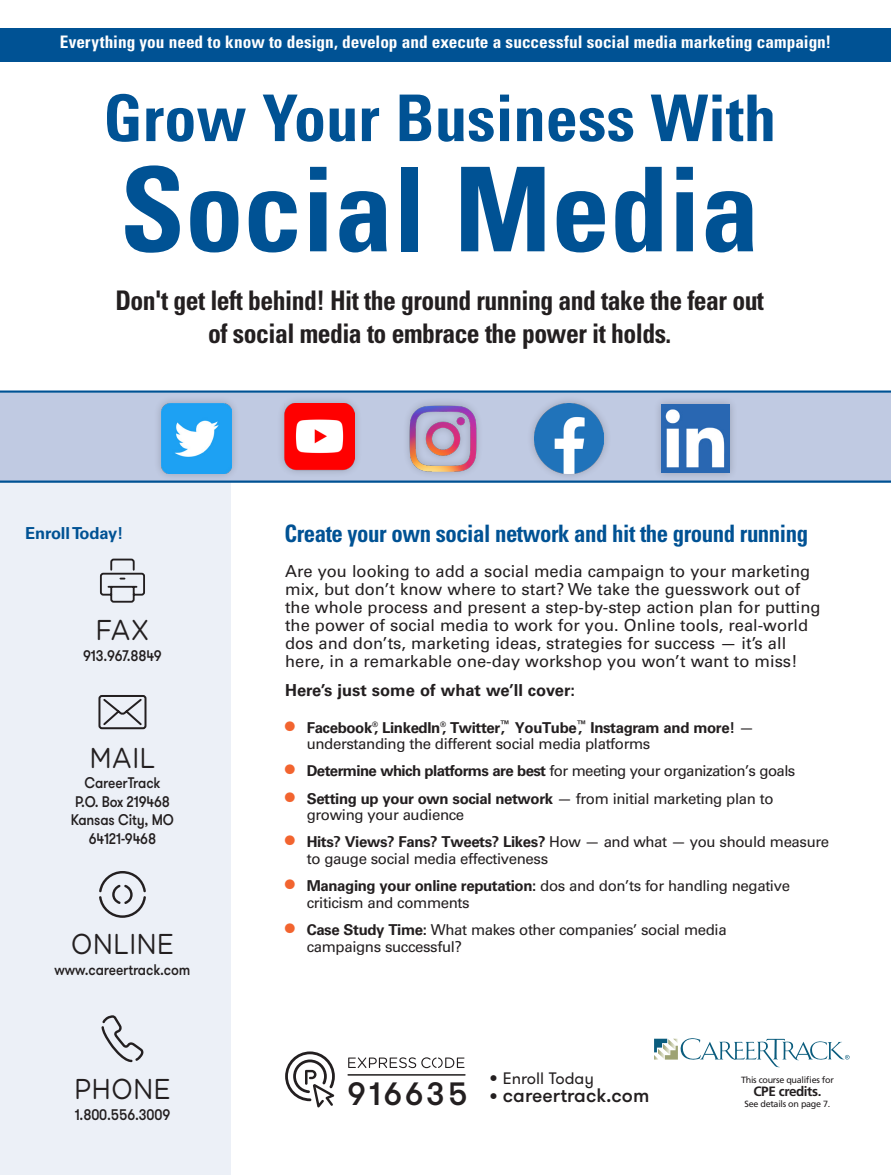
<style>
.page{position:relative;width:891px;height:1175px;background:#fff}
.page>*{position:absolute;margin:0;border:0;box-sizing:border-box;transform-origin:0 0}
.t1{font:700 condensed 117px "Univers LT Std";color:#005294}
.t2{font:700 condensed 64.35px "Univers LT Std";color:#005294}
.A_States_Reg{font:500 32.25px "GT Walsheim Pro";letter-spacing:.095em;color:#231f20}
.t3{font:28.65px "Gotham Rounded";color:#231f20;scale:.9 1}
.t4{font:700 condensed 27px/33px "Univers LT Std";letter-spacing:-.02em;color:#231f20;text-align:center;scale:.95 1}
.t5{font:700 condensed 24px "Univers LT Std";letter-spacing:-.02em;color:#005294;scale:.95 1}
.t6{font:500 19.5px "GT Walsheim Pro";color:#231f20}
.t7{font:700 condensed 17.25px "Univers LT Std";color:#fff}
.t8{font:16.65px "GT Walsheim Pro";color:#231f20}
.t9{font:16.5px/18px "Univers LT Std";color:#231f20}
.t10{font:700 16.5px "Univers LT Std";color:#231f20}
.t11{font:700 16.5px "Univers LT Std";letter-spacing:-.01em;color:#005294}
.t12{font:500 15.3px "GT Walsheim Pro";letter-spacing:-.01em;color:#231f20;scale:.9 1}
.t13{font:15px/16.5px "Univers LT Std";letter-spacing:-.025em;color:#231f20}
.t14{font:700 15px/16.5px "Univers LT Std";letter-spacing:-.025em;color:#231f20}
.t15{font:700 13.5px "Frutiger LT Std";letter-spacing:-.03em;color:#231f20}
.t16{font:9px "Frutiger LT Std";letter-spacing:-.03em;color:#231f20}
.s1{font-weight:400;font-size:27px;color:#f2642f}
.s2{font-weight:400}
.s3{font-size:27px;color:#f2642f}
.s4{font-weight:700}
.s5{font-family:"Helvetica Neue LT Std";font-weight:700;font-stretch:condensed}
.s6{font-family:"Helvetica Neue LT Std";font-weight:700;font-stretch:condensed;font-size:16.65px}
</style>
<div class="page">
<div style="left:0;top:459px;width:230px;height:715px;background:#ecf0f7"></div>
<svg style="left:654px;top:1038px;width:196px;height:29px"></svg>
<div style="left:0;top:27px;width:891px;height:35px;background:#005294"></div>
<div style="left:0;top:393px;width:891px;height:87px;background:#c0cae2"></div>
<img style="left:408px;top:403px;width:70px;height:70px">
<div style="left:526px;top:395px;width:86px;height:86px;background:#231f20;opacity:.25"></div>
<img style="left:534px;top:403px;width:70px;height:70px">
<div style="left:653px;top:396px;width:85px;height:84px;background:#231f20;opacity:.25"></div>
<img style="left:661px;top:404px;width:69px;height:68px">
<div style="left:277px;top:395px;width:85px;height:83px;background:#231f20;opacity:.25"></div>
<img style="left:284px;top:403px;width:70px;height:68px">
<div style="left:153px;top:395px;width:87px;height:86px;background:#231f20;opacity:.25"></div>
<img style="left:162px;top:403px;width:70px;height:70px">
<hr style="left:0;top:480px;width:891px;height:3px;background:#005294">
<hr style="left:0;top:390px;width:891px;height:3px;background:#005294">
<svg style="left:285px;top:1051px;width:50px;height:56px"></svg>
<svg style="left:348px;top:1057px;width:117px;height:11px"></svg>
<hr style="left:347px;top:1074px;width:119px;height:1px;background:#231f20">
<svg style="left:101px;top:1015px;width:43px;height:47px"></svg>
<svg style="left:99px;top:871px;width:47px;height:46px"></svg>
<svg style="left:98px;top:695px;width:49px;height:35px"></svg>
<svg style="left:99px;top:558px;width:46px;height:45px"></svg>
<p class="t7" style="left:60px;top:31px;width:773px">Everything you need to know to design, develop and execute a successful social media marketing campaign!</p>
<p class="t2" style="left:103px;top:79px;width:674px">Grow Your Business With</p>
<p class="t1" style="left:120px;top:138px;width:641px">Social Media</p>
<p class="t4" style="left:115px;top:284px;width:684px">Don't get left behind! Hit the ground running and take the fear out of social media to embrace the power it holds.</p>
<p class="t11" style="left:25px;top:524px;width:100px">Enroll Today!</p>
<p class="t3" style="left:96px;top:610px;width:61px">FAX</p>
<p class="t12" style="left:83px;top:645px;width:89px">913.967.8849</p>
<p class="t3" style="left:89px;top:738px;width:75px">MAIL</p>
<p class="t12" style="left:84px;top:773px;width:86px">CareerTrack</p>
<p class="t12" style="left:75px;top:792px;width:107px">P.O. Box 219468</p>
<p class="t12" style="left:71px;top:810px;width:116px">Kansas City, MO</p>
<p class="t12" style="left:89px;top:828px;width:76px">64121-9468</p>
<p class="t3" style="left:71px;top:924px;width:117px">ONLINE</p>
<p class="t12" style="left:55px;top:959px;width:152px">www.careertrack.com</p>
<p class="t5" style="left:284px;top:519px;width:553px">Create your own social network and hit the ground running</p>
<p class="t9" style="left:285px;top:562px;width:537px">Are you looking to add a social media campaign to your marketing mix, but don’t know where to start? We take the guesswork out of the whole process and present a step-by-step action plan for putting the power of social media to work for you. Online tools, real-world dos and don’ts, marketing ideas, strategies for success — it’s all here, in a remarkable one-day workshop you won’t want to miss!</p>
<p class="t10" style="left:285px;top:680px;width:291px">Here’s just some of what we’ll cover:</p>
<p class="t14" style="left:307px;top:719px;width:449px;text-indent:-22px"><span class="s1">•</span> Facebook<sup>®</sup>, LinkedIn<sup>®</sup>, Twitter<sup>™</sup>, YouTube<sup>™</sup>, Instagram and more! <span class="s2">— understanding the different social media platforms</span></p>
<p class="t13" style="left:285px;top:763px;width:512px"><span class="s3">•</span> <span class="s4">Determine which platforms are best</span> for meeting your organization’s goals</p>
<p class="t13" style="left:307px;top:790px;width:468px;text-indent:-22px"><span class="s3">•</span> <span class="s4">Setting up your own social network</span> — from initial marketing plan to growing your audience</p>
<p class="t13" style="left:307px;top:834px;width:524px;text-indent:-22px"><span class="s3">•</span> <span class="s4">Hits? Views? Fans? Tweets? Likes?</span> How — and what — you should measure to gauge social media effectiveness</p>
<p class="t13" style="left:307px;top:877px;width:485px;text-indent:-22px"><span class="s3">•</span> <span class="s4">Managing your online reputation:</span> dos and don’ts for handling negative criticism and comments</p>
<p class="t13" style="left:307px;top:921px;width:421px;text-indent:-22px"><span class="s3">•</span> <span class="s4">Case Study Time:</span> What makes other companies’ social media campaigns successful?</p>
<p class="t8" style="left:489px;top:1067px;width:106px"><span class="s5">•</span> Enroll Today</p>
<p class="t3" style="left:74px;top:1069px;width:109px">PHONE</p>
<p class="t6" style="left:489px;top:1083px;width:161px"><span class="s6">•</span> careertrack.com</p>
<p class="t12" style="left:75px;top:1104px;width:108px">1.800.556.3009</p>
<p class="A_States_Reg" style="left:348px;top:1073px;width:121px">916635</p>
<p class="t16" style="left:741px;top:1074px;width:94px">This course qualifies for</p>
<p class="t15" style="left:753px;top:1083px;width:70px">CPE credits.</p>
<p class="t16" style="left:745px;top:1098px;width:87px">See details on page 7.</p>
</div>
